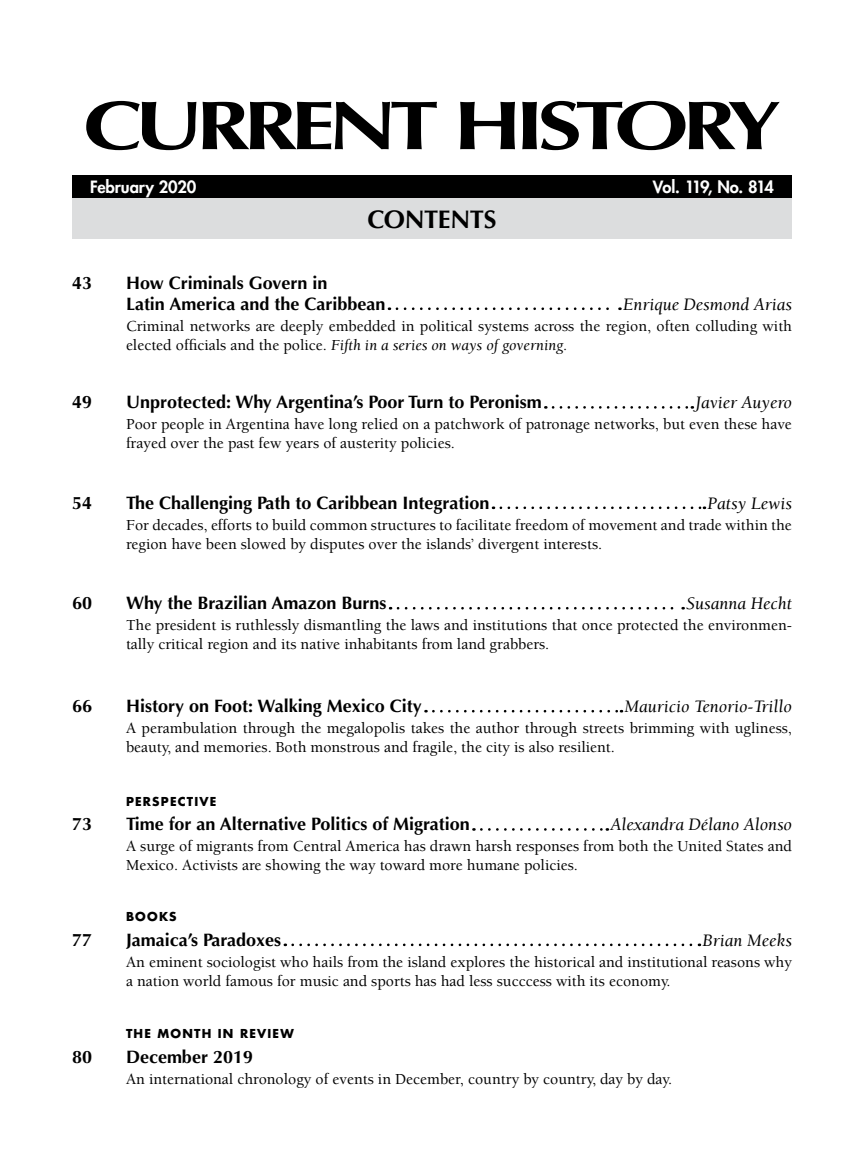
<style>
.page{position:relative;width:864px;height:1175px;background:#fff}
.page>*{position:absolute;margin:0;border:0;box-sizing:border-box;transform-origin:0 0}
.t1{font:700 69px "Optima";letter-spacing:-.085em;color:#000;scale:1.29 1}
.t2{font:700 25.5px "Optima";letter-spacing:-.015em;color:#000}
.t3{font:700 18px/21px "Optima";color:#000}
.t4{font:italic 18px "Berkeley";color:#000}
.t5{font:800 16.5px "Futura";letter-spacing:-.075em;color:#fff}
.t6{font:800 16.5px "Futura";letter-spacing:-.01em;color:#fff}
.t7{font:500 15.75px/18.9px "Berkeley";color:#000}
.t8{font:700 12px "Futura";letter-spacing:.1em;color:#000}
.s1{font-weight:400;font-style:italic}
</style>
<div class="page">
<div style="left:72px;top:198px;width:720px;height:40px;background:#dcddde"></div>
<div style="left:72px;top:176px;width:720px;height:22px;background:#000"></div>
<svg style="left:397px;top:307px;width:223px;height:3px"></svg>
<svg style="left:433px;top:710px;width:189px;height:2px"></svg>
<svg style="left:553px;top:406px;width:140px;height:3px"></svg>
<svg style="left:501px;top:506px;width:204px;height:3px"></svg>
<svg style="left:398px;top:607px;width:286px;height:2px"></svg>
<svg style="left:481px;top:828px;width:127px;height:2px"></svg>
<svg style="left:293px;top:943px;width:407px;height:3px"></svg>
<h1 class="t1" style="left:83px;top:85px;width:542px">CURRENT HISTORY</h1>
<p class="t6" style="left:90px;top:176px;width:108px">February 2020</p>
<p class="t5" style="left:653px;top:176px;width:123px">Vol. 119, No. 814</p>
<h2 class="t2" style="left:367px;top:204px;width:131px">CONTENTS</h2>
<p class="t3" style="left:72px;top:272px;width:22px">43</p>
<p class="t3" style="left:126px;top:272px;width:261px">How Criminals Govern in<br>Latin America and the Caribbean</p>
<p class="t4" style="left:623px;top:294px;width:170px">Enrique Desmond Arias</p>
<p class="t7" style="left:126px;top:317px;width:668px">Criminal networks are deeply embedded in political systems across the region, often colluding with elected officials and the police. <span class="s1">Fifth in a series on ways of governing.</span></p>
<p class="t3" style="left:72px;top:392px;width:22px">49</p>
<p class="t3" style="left:126px;top:392px;width:417px">Unprotected: Why Argentina’s Poor Turn to Peronism</p>
<p class="t4" style="left:695px;top:393px;width:98px">Javier Auyero</p>
<p class="t7" style="left:126px;top:415px;width:667px">Poor people in Argentina have long relied on a patchwork of patronage networks, but even these have frayed over the past few years of austerity policies.</p>
<p class="t3" style="left:72px;top:492px;width:22px">54</p>
<p class="t3" style="left:126px;top:492px;width:365px">The Challenging Path to Caribbean Integration</p>
<p class="t4" style="left:708px;top:493px;width:86px">Patsy Lewis</p>
<p class="t7" style="left:126px;top:516px;width:667px">For decades, efforts to build common structures to facilitate freedom of movement and trade within the region have been slowed by disputes over the islands’ divergent interests.</p>
<p class="t3" style="left:72px;top:592px;width:22px">60</p>
<p class="t3" style="left:126px;top:592px;width:262px">Why the Brazilian Amazon Burns</p>
<p class="t4" style="left:686px;top:594px;width:107px">Susanna Hecht</p>
<p class="t7" style="left:126px;top:616px;width:668px">The president is ruthlessly dismantling the laws and institutions that once protected the environmen&shy;tally critical region and its native inhabitants from land grabbers.</p>
<p class="t3" style="left:72px;top:695px;width:22px">66</p>
<p class="t3" style="left:126px;top:695px;width:297px">History on Foot: Walking Mexico City</p>
<p class="t4" style="left:625px;top:697px;width:169px">Mauricio Tenorio-Trillo</p>
<p class="t7" style="left:126px;top:719px;width:668px">A perambulation through the megalopolis takes the author through streets brimming with ugliness, beauty, and memories. Both monstrous and fragile, the city is also resilient.</p>
<p class="t8" style="left:126px;top:792px;width:92px">PERSPECTIVE</p>
<p class="t3" style="left:72px;top:814px;width:22px">73</p>
<p class="t3" style="left:126px;top:814px;width:345px">Time for an Alternative Politics of Migration</p>
<p class="t4" style="left:610px;top:815px;width:183px">Alexandra Délano Alonso</p>
<p class="t7" style="left:126px;top:837px;width:668px">A surge of migrants from Central America has drawn harsh responses from both the United States and<br>Mexico. Activists are showing the way toward more humane policies.</p>
<p class="t8" style="left:126px;top:908px;width:52px">BOOKS</p>
<p class="t3" style="left:72px;top:929px;width:22px">77</p>
<p class="t3" style="left:126px;top:929px;width:157px">Jamaica’s Paradoxes</p>
<p class="t4" style="left:703px;top:930px;width:91px">Brian Meeks</p>
<p class="t7" style="left:126px;top:952px;width:667px">An eminent sociologist who hails from the island explores the historical and institutional reasons why a nation world famous for music and sports has had less succcess with its economy.</p>
<p class="t8" style="left:126px;top:1025px;width:169px">THE MONTH IN REVIEW</p>
<p class="t3" style="left:72px;top:1046px;width:22px">80</p>
<p class="t3" style="left:126px;top:1046px;width:129px">December 2019</p>
<p class="t7" style="left:126px;top:1070px;width:548px">An international chronology of events in December, country by country, day by day.</p>
</div>
